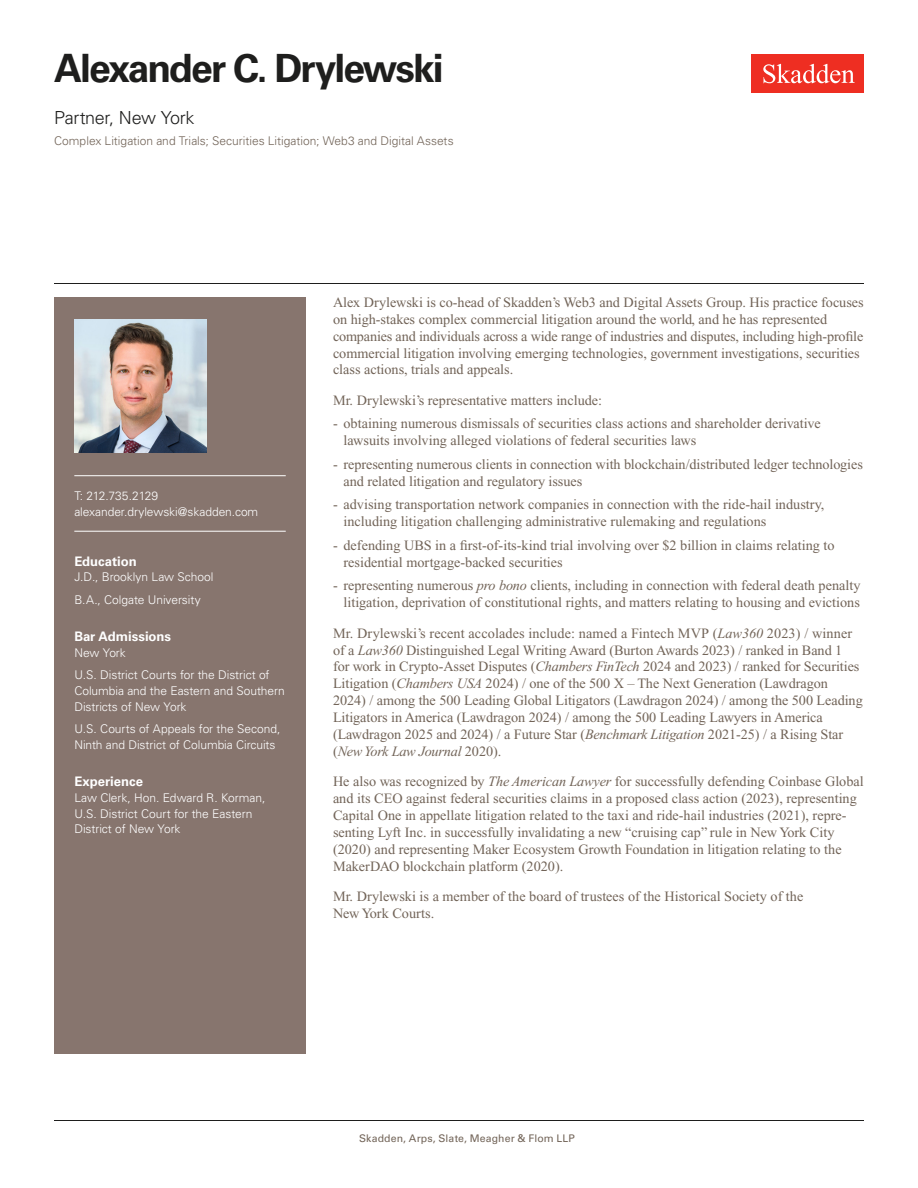
<style>
.page{position:relative;width:918px;height:1188px;background:#fff}
.page>*{position:absolute;margin:0;border:0;box-sizing:border-box;transform-origin:0 0}
.Name{font:700 39px "Univers LT Std";letter-spacing:-.05em;color:#1e1e1d}
.Title_and_Office{font:300 18px "Univers LT Std";letter-spacing:-.02em;color:#1e1e1d}
.Main_Body{font:14.25px/16.8px "Times New Roman PS Std";color:#726458}
.Main_Body_Bulleted{font:14.25px/16.8px "Times New Roman PS Std";color:#726458}
.Bar_Admission_Education{font:700 13.2px "Univers LT Std";color:#fff}
.Sidebar_text{font:300 12px/15.8px "Univers LT Std";letter-spacing:-.005em;color:#fff}
.Practice{font:300 12px "Univers LT Std";color:#726458}
.Email{font:300 12px "Univers LT Std";letter-spacing:-.005em;color:#fff}
.Phone_Number{font:300 12px "Univers LT Std";letter-spacing:-.025em;color:#fff}
.Folio{font:10.5px "Univers LT Std";letter-spacing:.01em;color:#726458}
.s1{font-style:italic}
.s2{font-weight:700;color:#fff}
</style>
<div class="page">
<div style="left:752px;top:54px;width:112px;height:39px;background:#ee2e22"></div>
<svg style="left:763px;top:64px;width:92px;height:19px"></svg>
<div style="left:54px;top:297px;width:252px;height:756px;background:#87756e"></div>
<hr style="left:74px;top:475px;width:212px;height:1px;background:#fff">
<hr style="left:74px;top:531px;width:212px;height:1px;background:#fff">
<img style="left:74px;top:320px;width:132px;height:132px">
<hr style="left:54px;top:1120px;width:810px;height:1px;background:#1e1e1d">
<hr style="left:54px;top:283px;width:810px;height:1px;background:#1e1e1d">
<h1 class="Name" style="left:54px;top:46px;width:391px">Alexander C. Drylewski</h1>
<h2 class="Title_and_Office" style="left:54px;top:107px;width:142px">Partner, New York</h2>
<h3 class="Practice" style="left:54px;top:134px;width:401px">Complex Litigation and Trials; Securities Litigation; Web3 and Digital Assets</h3>
<p class="Phone_Number" style="left:74px;top:489px;width:85px">T: 212.735.2129</p>
<p class="Email" style="left:74px;top:504px;width:185px">alexander.drylewski@skadden.com</p>
<p class="Bar_Admission_Education" style="left:74px;top:553px;width:64px">Education</p>
<p class="Sidebar_text" style="left:74px;top:569px;width:141px">J.D., Brooklyn Law School</p>
<p class="Sidebar_text" style="left:74px;top:592px;width:128px">B.A., Colgate University</p>
<p class="Bar_Admission_Education" style="left:74px;top:629px;width:98px">Bar Admissions</p>
<p class="Sidebar_text" style="left:74px;top:645px;width:53px">New York</p>
<p class="Sidebar_text" style="left:74px;top:667px;width:212px">U.S. District Courts for the District of<br>Columbia and the Eastern and Southern<br>Districts of New York</p>
<p class="Sidebar_text" style="left:74px;top:721px;width:208px">U.S. Courts of Appeals for the Second,<br>Ninth and District of Columbia Circuits</p>
<p class="Bar_Admission_Education" style="left:74px;top:774px;width:70px">Experience</p>
<p class="Sidebar_text" style="left:74px;top:790px;width:193px">Law Clerk, Hon. Edward R. Korman,<br>U.S. District Court for the Eastern<br>District of New York</p>
<p class="Main_Body" style="left:333px;top:294px;width:532px">Alex Drylewski is co-head of Skadden’s Web3 and Digital Assets Group. His practice focuses on high-stakes complex commercial litigation around the world, and he has represented companies and individuals across a wide range of industries and disputes, including high-profile commercial litigation involving emerging technologies, government investigations, securities class actions, trials and appeals.</p>
<p class="Main_Body" style="left:333px;top:392px;width:271px">Mr. Drylewski’s representative matters include:</p>
<p class="Main_Body_Bulleted" style="left:344px;top:415px;width:479px;text-indent:-10px">- obtaining numerous dismissals of securities class actions and shareholder derivative lawsuits involving alleged violations of federal securities laws</p>
<p class="Main_Body_Bulleted" style="left:344px;top:456px;width:521px;text-indent:-10px">- representing numerous clients in connection with blockchain/distributed ledger technologies and related litigation and regulatory issues</p>
<p class="Main_Body_Bulleted" style="left:344px;top:496px;width:482px;text-indent:-10px">- advising transportation network companies in connection with the ride-hail industry, including litigation challenging administrative rulemaking and regulations</p>
<p class="Main_Body_Bulleted" style="left:344px;top:537px;width:493px;text-indent:-10px">- defending UBS in a first-of-its-kind trial involving over $2 billion in claims relating to residential mortgage-backed securities</p>
<p class="Main_Body_Bulleted" style="left:333px;top:577px;width:529px;text-align:right">- representing numerous <span class="s1">pro bono</span> clients, including in connection with federal death penalty litigation, deprivation of constitutional rights, and matters relating to housing and evictions</p>
<p class="Main_Body" style="left:333px;top:625px;width:531px">Mr. Drylewski’s recent accolades include: named a Fintech MVP (<span class="s1">Law360</span> 2023) / winner of a <span class="s1">Law360</span> Distinguished Legal Writing Award (Burton Awards 2023) / ranked in Band 1<br>for work in Crypto-Asset Disputes (<span class="s1">Chambers FinTech</span> 2024 and 2023) / ranked for Securities Litigation (<span class="s1">Chambers USA</span> 2024) / one of the 500 X – The Next Generation (Lawdragon 2024) / among the 500 Leading Global Litigators (Lawdragon 2024) / among the 500 Leading Litigators in America (Lawdragon 2024) / among the 500 Leading Lawyers in America (Lawdragon 2025 and 2024) / a Future Star (<span class="s1">Benchmark Litigation</span> 2021-25) / a Rising Star (<span class="s1">New York Law Journal</span> 2020).</p>
<p class="Main_Body" style="left:333px;top:773px;width:532px">He also was recognized by <span class="s1">The American Lawyer</span> for successfully defending Coinbase Global and its CEO against federal securities claims in a proposed class action (2023), representing Capital One in appellate litigation related to the taxi and ride-hail industries (2021), repre&shy;senting Lyft Inc. in successfully invalidating a new “cruising cap” rule in New York City (2020) and representing Maker Ecosystem Growth Foundation in litigation relating to the MakerDAO blockchain platform (2020).</p>
<p class="Main_Body" style="left:333px;top:888px;width:472px">Mr. Drylewski is a member of the board of trustees of the Historical Society of the<br>New York Courts.</p>
<p class="Folio" style="left:343px;top:1132px;width:233px"><span class="s2">1</span> Skadden, Arps, Slate, Meagher &amp; Flom LLP</p>
</div>
